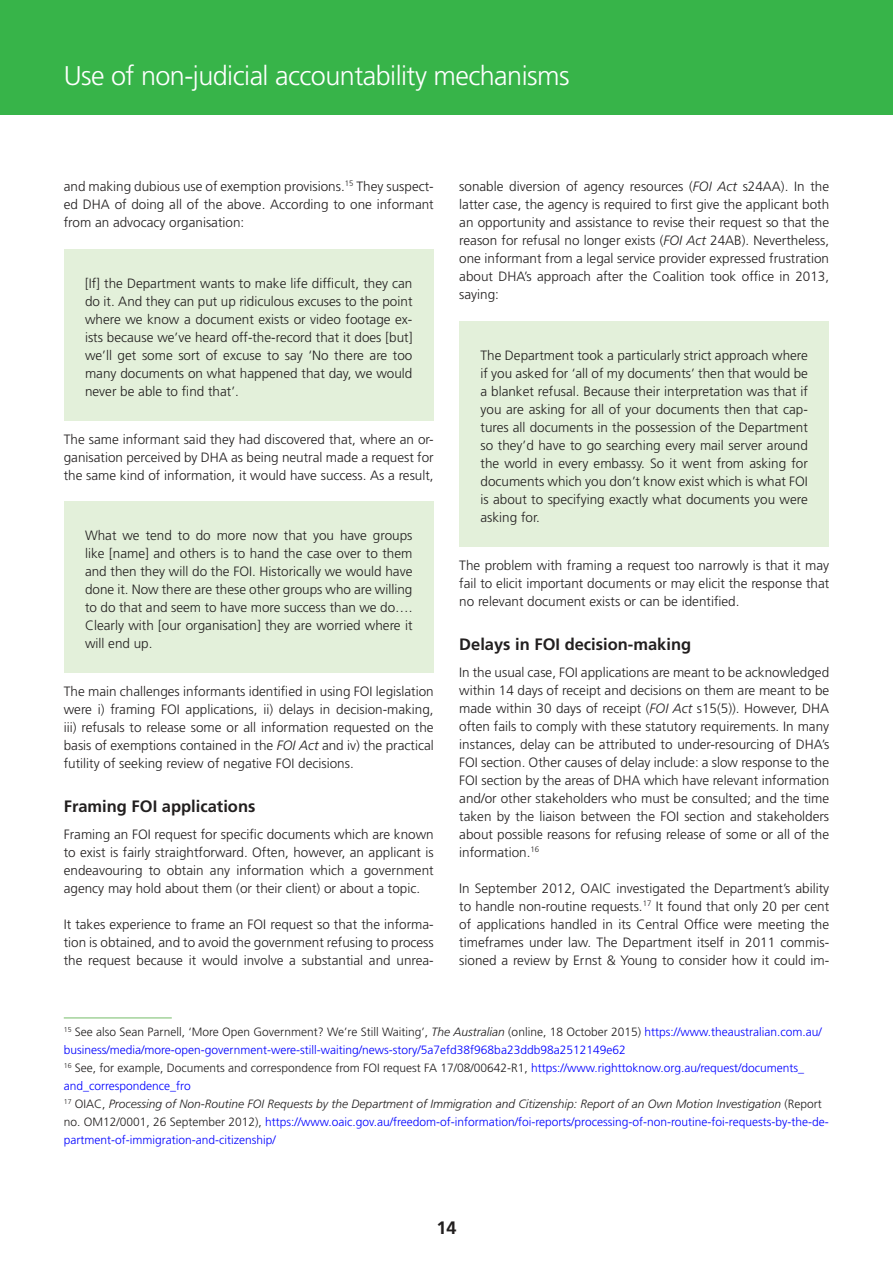
<style>
.page{position:relative;width:893px;height:1263px;background:#fff}
.page>*{position:absolute;margin:0;border:0;box-sizing:border-box;transform-origin:0 0}
.t1{font:300 27px "Frutiger";letter-spacing:-.02em;color:#fff}
.t2{font:700 18px "Frutiger";color:#221f1f}
.t3{font:700 16.5px "Frutiger";color:#221f1f}
.t4{font:300 13.5px/18px "Frutiger";color:#221f1f;text-align:justify}
.t5{font:300 12px/18px "Frutiger";color:#00f}
.s1{font-style:italic}
.s2{color:#221f1f}
.s3{font-style:italic;color:#221f1f}
</style>
<div class="page">
<div style="left:0;top:0;width:893px;height:115px;background:#37b449"></div>
<div style="left:64px;top:249px;width:370px;height:171px;background:#e3f0da"></div>
<div style="left:64px;top:501px;width:370px;height:171px;background:#e3f0da"></div>
<hr style="left:64px;top:1017px;width:108px;height:2px;background:#a3d39b">
<div style="left:459px;top:321px;width:370px;height:225px;background:#e3f0da"></div>
<h1 class="t1" style="left:64px;top:64px;width:507px">Use of non-judicial accountability mechanisms</h1>
<p class="t4" style="left:64px;top:178px;width:371px">and making dubious use of exemption provisions.<sup>15</sup> They suspect&shy;ed DHA of doing all of the above. According to one informant from an advocacy organisation:</p>
<p class="t4" style="left:85px;top:275px;width:329px">[If] the Department wants to make life difficult, they can do it. And they can put up ridiculous excuses to the point where we know a document exists or video footage ex&shy;ists because we’ve heard off-the-record that it does [but] we’ll get some sort of excuse to say ‘No there are too many documents on what happened that day, we would never be able to find that’.</p>
<p class="t4" style="left:64px;top:431px;width:371px">The same informant said they had discovered that, where an or&shy;ganisation perceived by DHA as being neutral made a request for the same kind of information, it would have success. As a result,</p>
<p class="t4" style="left:85px;top:527px;width:329px">What we tend to do more now that you have groups like [name] and others is to hand the case over to them and then they will do the FOI. Historically we would have done it. Now there are these other groups who are willing to do that and seem to have more success than we do….<br>Clearly with [our organisation] they are worried where it will end up.</p>
<p class="t4" style="left:64px;top:683px;width:371px">The main challenges informants identified in using FOI legislation were i) framing FOI applications, ii) delays in decision-making, iii) refusals to release some or all information requested on the basis of exemptions contained in the <span class="s1">FOI Act</span> and iv) the practical futility of seeking review of negative FOI decisions.</p>
<p class="t3" style="left:64px;top:800px;width:193px">Framing FOI applications</p>
<p class="t4" style="left:64px;top:826px;width:371px">Framing an FOI request for specific documents which are known to exist is fairly straightforward. Often, however, an applicant is endeavouring to obtain any information which a government agency may hold about them (or their client) or about a topic.</p>
<p class="t4" style="left:64px;top:916px;width:371px">It takes experience to frame an FOI request so that the informa&shy;tion is obtained, and to avoid the government refusing to process the request because it would involve a substantial and unrea-</p>
<p class="t4" style="left:459px;top:178px;width:371px">sonable diversion of agency resources (<span class="s1">FOI Act</span> s24AA). In the latter case, the agency is required to first give the applicant both an opportunity and assistance to revise their request so that the reason for refusal no longer exists (<span class="s1">FOI Act</span> 24AB). Nevertheless, one informant from a legal service provider expressed frustration about DHA’s approach after the Coalition took office in 2013, saying:</p>
<p class="t4" style="left:480px;top:347px;width:329px">The Department took a particularly strict approach where if you asked for ‘all of my documents’ then that would be a blanket refusal. Because their interpretation was that if you are asking for all of your documents then that cap&shy;tures all documents in the possession of the Department so they’d have to go searching every mail server around the world in every embassy. So it went from asking for documents which you don’t know exist which is what FOI is about to specifying exactly what documents you were asking for.</p>
<p class="t4" style="left:459px;top:557px;width:371px">The problem with framing a request too narrowly is that it may fail to elicit important documents or may elicit the response that no relevant document exists or can be identified.</p>
<p class="t3" style="left:459px;top:638px;width:233px">Delays in FOI decision-making</p>
<p class="t4" style="left:459px;top:664px;width:371px">In the usual case, FOI applications are meant to be acknowledged within 14 days of receipt and decisions on them are meant to be made within 30 days of receipt (<span class="s1">FOI Act</span> s15(5)). However, DHA often fails to comply with these statutory requirements. In many instances, delay can be attributed to under-resourcing of DHA’s FOI section. Other causes of delay include: a slow response to the FOI section by the areas of DHA which have relevant information and/or other stakeholders who must be consulted; and the time taken by the liaison between the FOI section and stakeholders about possible reasons for refusing release of some or all of the information.<sup>16</sup></p>
<p class="t4" style="left:459px;top:880px;width:371px">In September 2012, OAIC investigated the Department’s ability to handle non-routine requests.<sup>17</sup> It found that only 20 per cent of applications handled in its Central Office were meeting the timeframes under law. The Department itself in 2011 commis&shy;sioned a review by Ernst &amp; Young to consider how it could im-</p>
<p class="t5" style="left:64px;top:1024px;width:766px"><sup>15</sup> <span class="s2">See also Sean Parnell, ‘More Open Government? We’re Still Waiting’,</span> <span class="s3">The Australian</span> <span class="s2">(online, 18 October 2015)</span> https://www.theaustralian.com.au/ business/media/more-open-government-were-still-waiting/news-story/5a7efd38f968ba23ddb98a2512149e62<br><sup>16</sup> <span class="s2">See, for example, Documents and correspondence from FOI request FA 17/08/00642-R1,</span> https://www.righttoknow.org.au/request/documents_ and_correspondence_fro<br><sup>17</sup> <span class="s2">OIAC,</span> <span class="s3">Processing of Non-Routine FOI Requests by the Department of Immigration and Citizenship: Report of an Own Motion Investigation</span> <span class="s2">(Report no. OM12/0001, 26 September 2012),</span> https://www.oaic.gov.au/freedom-of-information/foi-reports/processing-of-non-routine-foi-requests-by-the-de&shy;partment-of-immigration-and-citizenship/</p>
<h2 class="t2" style="left:436px;top:1221px;width:22px">14</h2>
</div>
